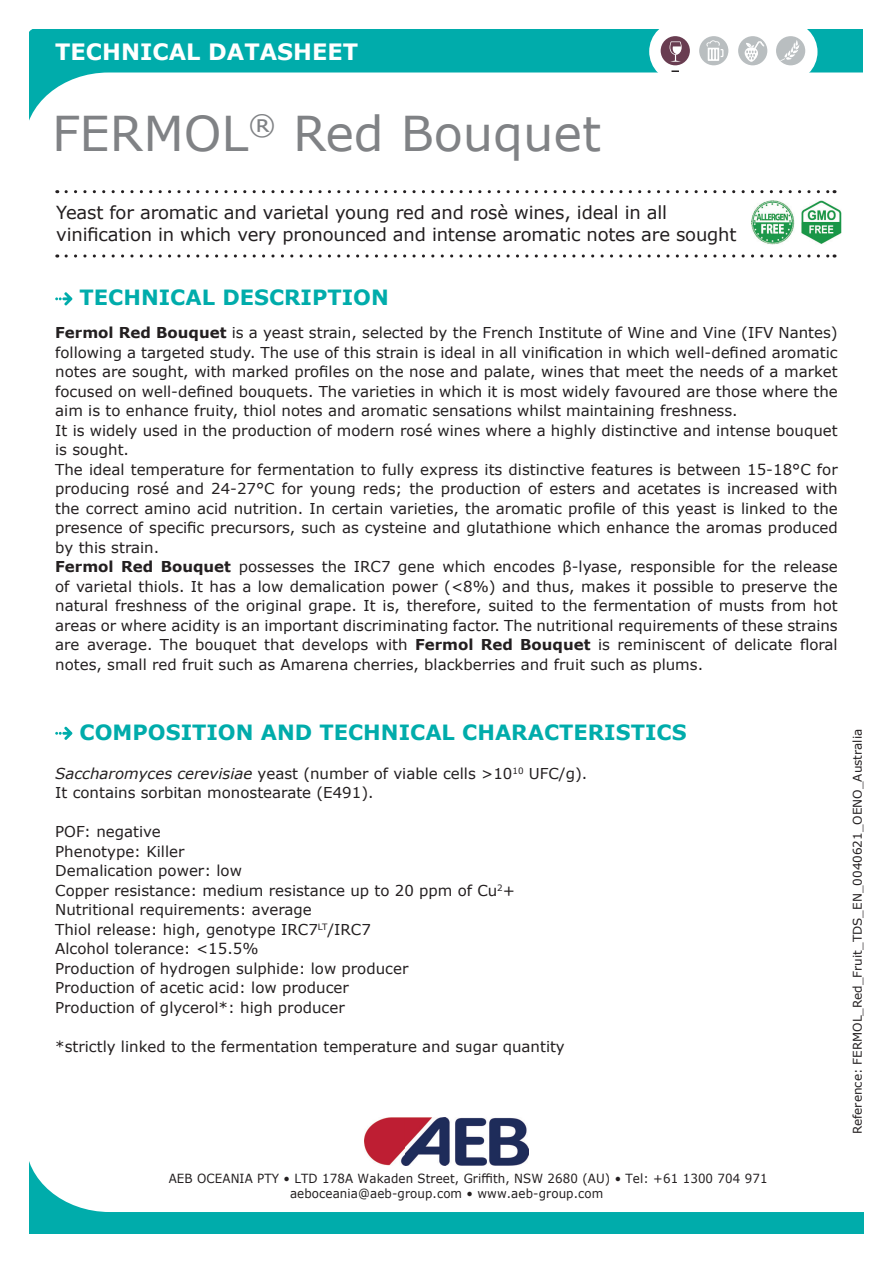
<style>
.page{position:relative;width:893px;height:1263px;background:#fff}
.page>*{position:absolute;margin:0;border:0;box-sizing:border-box;transform-origin:0 0}
.t1{font:48px "Verdana";color:#808285}
.t2{font:700 22.5px "Verdana";color:#fff}
.t3{font:700 21px "Verdana";color:#00acab}
.t4{font:18px/21.6px "Verdana";letter-spacing:-.01em;color:#231f20}
.t5{font:15px/19.5px "Verdana";color:#231f20}
.t6{font:12.6px/15.1px "Verdana";letter-spacing:.01em;color:#231f20;scale:.94 1}
.t7{font:12px "Verdana";color:#231f20}
.s1{font-weight:700}
.s2{font-style:italic}
</style>
<div class="page">
<svg style="left:30px;top:1164px;width:834px;height:69px"></svg>
<svg style="left:66px;top:190px;width:769px;height:3px"></svg>
<svg style="left:66px;top:254px;width:769px;height:4px"></svg>
<svg style="left:29px;top:30px;width:834px;height:91px"></svg>
<svg style="left:649px;top:21px;width:167px;height:61px"></svg>
<div style="left:650px;top:22px;width:167px;height:60px;background:#fff;border-radius:30px"></div>
<svg style="left:671px;top:70px;width:8px;height:2px"></svg>
<div style="left:776px;top:36px;width:29px;height:29px;background:#b9bec0;border-radius:50%"></div>
<svg style="left:780px;top:40px;width:20px;height:21px"></svg>
<div style="left:738px;top:36px;width:29px;height:29px;background:#b9bec0;border-radius:50%"></div>
<div style="left:661px;top:36px;width:29px;height:29px;background:#693d51;border-radius:50%"></div>
<div style="left:699px;top:36px;width:29px;height:29px;background:#b9bec0;border-radius:50%"></div>
<svg style="left:706px;top:40px;width:17px;height:21px"></svg>
<svg style="left:670px;top:41px;width:12px;height:21px"></svg>
<svg style="left:745px;top:41px;width:20px;height:21px"></svg>
<img style="left:364px;top:1117px;width:165px;height:48px">
<svg style="left:55px;top:292px;width:17px;height:13px"></svg>
<svg style="left:55px;top:727px;width:17px;height:13px"></svg>
<img style="left:752px;top:201px;width:90px;height:44px">
<h2 class="t2" style="left:55px;top:36px;width:304px">TECHNICAL DATASHEET</h2>
<h1 class="t1" style="left:52px;top:101px;width:550px">FERMOL<sup>®</sup> Red Bouquet</h1>
<p class="t4" style="left:56px;top:202px;width:682px">Yeast for aromatic and varietal young red and rosè wines, ideal in all vinification in which very pronounced and intense aromatic notes are sought</p>
<h3 class="t3" style="left:80px;top:283px;width:311px">TECHNICAL DESCRIPTION</h3>
<p class="t5" style="left:55px;top:323px;width:784px"><span class="s1">Fermol Red Bouquet</span> is a yeast strain, selected by the French Institute of Wine and Vine (IFV Nantes) following a targeted study. The use of this strain is ideal in all vinification in which well-defined aromatic notes are sought, with marked profiles on the nose and palate, wines that meet the needs of a market focused on well-defined bouquets. The varieties in which it is most widely favoured are those where the aim is to enhance fruity, thiol notes and aromatic sensations whilst maintaining freshness.<br>It is widely used in the production of modern rosé wines where a highly distinctive and intense bouquet is sought.<br>The ideal temperature for fermentation to fully express its distinctive features is between 15-18°C for producing rosé and 24-27°C for young reds; the production of esters and acetates is increased with the correct amino acid nutrition. In certain varieties, the aromatic profile of this yeast is linked to the presence of specific precursors, such as cysteine and glutathione which enhance the aromas produced by this strain.<br><span class="s1">Fermol Red Bouquet</span> possesses the IRC7 gene which encodes β-lyase, responsible for the release of varietal thiols. It has a low demalication power (&lt;8%) and thus, makes it possible to preserve the natural freshness of the original grape. It is, therefore, suited to the fermentation of musts from hot areas or where acidity is an important discriminating factor. The nutritional requirements of these strains are average. The bouquet that develops with <span class="s1">Fermol Red Bouquet</span> is reminiscent of delicate floral notes, small red fruit such as Amarena cherries, blackberries and fruit such as plums.</p>
<h3 class="t3" style="left:80px;top:717px;width:608px">COMPOSITION AND TECHNICAL CHARACTERISTICS</h3>
<p class="t5" style="left:55px;top:763px;width:534px"><span class="s2">Saccharomyces cerevisiae</span> yeast (number of viable cells &gt;10<sup>10</sup> UFC/g).<br>It contains sorbitan monostearate (E491).</p>
<p class="t5" style="left:55px;top:822px;width:461px">POF: negative<br>Phenotype: Killer<br>Demalication power: low<br>Copper resistance: medium resistance up to 20 ppm of Cu<sup>2</sup>+ Nutritional requirements: average<br>Thiol release: high, genotype IRC7<sup>LT</sup>/IRC7<br>Alcohol tolerance: &lt;15.5%<br>Production of hydrogen sulphide: low producer<br>Production of acetic acid: low producer<br>Production of glycerol*: high producer</p>
<p class="t5" style="left:55px;top:1036px;width:511px">*strictly linked to the fermentation temperature and sugar quantity</p>
<p class="t6" style="left:290px;top:1170px;width:510px;text-indent:-121px">AEB OCEANIA PTY • LTD 178A Wakaden Street, Griffith, NSW 2680 (AU) • Tel: +61 1300 704 971 aeboceania@aeb-group.com • www.aeb-group.com</p>
<p class="t7" style="left:849px;top:1134px;width:407px;rotate:-90deg">Reference: FERMOL_Red_Fruit_TDS_EN_0040621_OENO_Australia</p>
</div>
